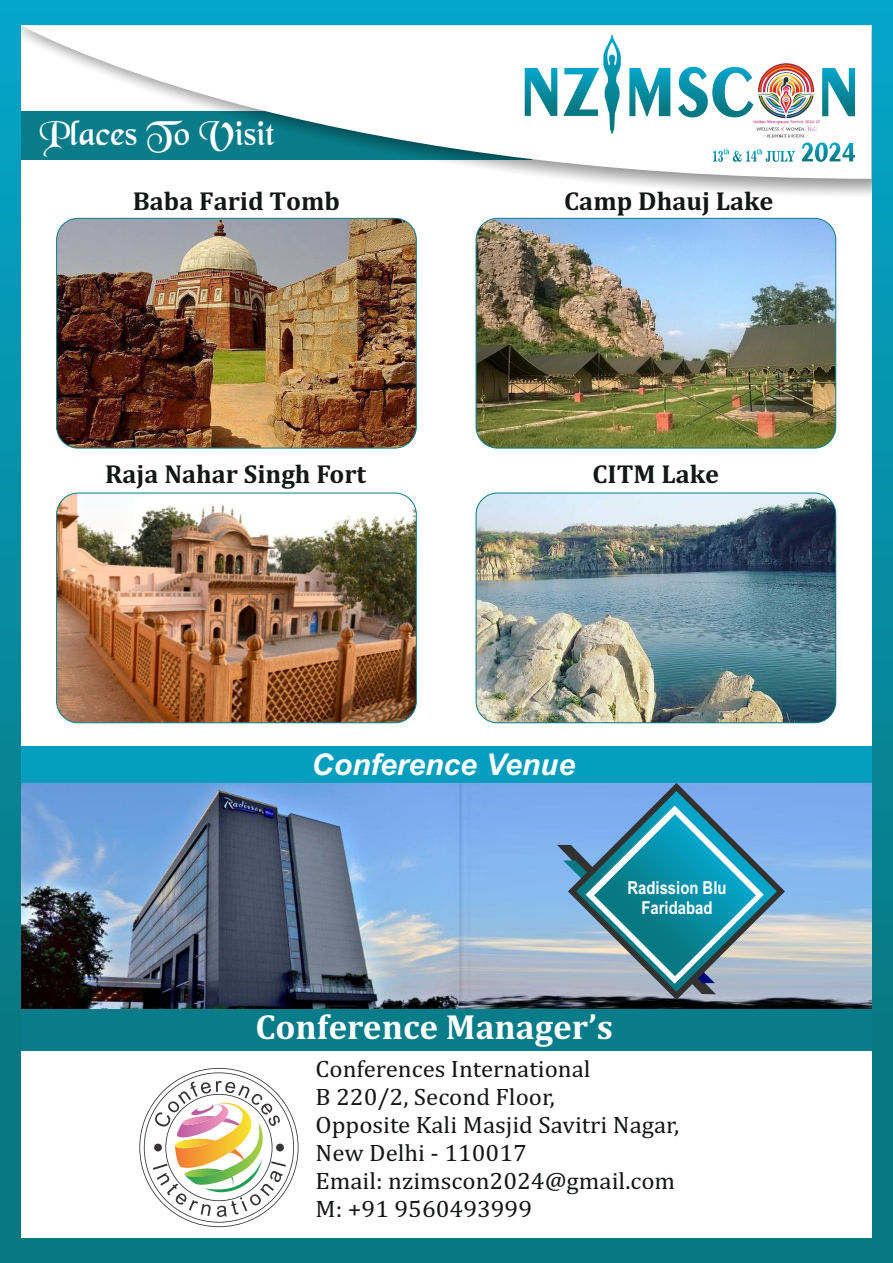
<style>
.page{position:relative;width:893px;height:1263px;background:#fff}
.page>*{position:absolute;margin:0;border:0;box-sizing:border-box;transform-origin:0 0}
.t1{font:36.6px "Black Chancery";color:#fff}
.t2{font:700 35.25px "Cambria";color:#fefefe}
.t3{font:italic 700 30px "Arial";color:#fff}
.t4{font:700 26.25px "Cambria";color:#151616}
.t5{font:24px/28.2px "Cambria";color:#151616}
.t6{font:700 17.85px/20px "Arial";color:#fff;text-align:center;scale:.83 1}
</style>
<div class="page">
<div style="left:0;top:0;width:893px;height:1263px;background:linear-gradient(to bottom,#05a5c9,#087178)"></div>
<div style="left:21px;top:25px;width:850px;height:1213px;background:#fff"></div>
<svg style="left:578px;top:179px;width:293px;height:16px"></svg>
<svg style="left:21px;top:25px;width:850px;height:154px"></svg>
<img style="left:21px;top:783px;width:850px;height:227px">
<svg style="left:568px;top:783px;width:217px;height:217px;background:#86a2cc"></svg>
<svg style="left:557px;top:791px;width:220px;height:203px;background:#5d9fba"></svg>
<svg style="left:678px;top:67px;width:63px;height:50px"></svg>
<svg style="left:629px;top:68px;width:41px;height:48px"></svg>
<svg style="left:830px;top:68px;width:25px;height:48px"></svg>
<svg style="left:525px;top:35px;width:96px;height:99px"></svg>
<svg style="left:802px;top:142px;width:53px;height:20px"></svg>
<img style="left:741px;top:54px;width:89px;height:90px">
<svg style="left:712px;top:148px;width:83px;height:14px"></svg>
<div style="left:21px;top:746px;width:850px;height:37px;background:#059ebe"></div>
<svg style="left:139px;top:1068px;width:160px;height:159px"></svg>
<div style="left:21px;top:1010px;width:850px;height:41px;background:#087c88"></div>
<img style="left:57px;top:218px;width:359px;height:230px;border-radius:21px">
<div style="left:56px;top:218px;width:361px;height:230px;border:1px solid #087c88;border-radius:21px"></div>
<img style="left:476px;top:218px;width:360px;height:230px;border-radius:21px">
<div style="left:476px;top:218px;width:360px;height:230px;border:1px solid #087c88;border-radius:21px"></div>
<img style="left:57px;top:493px;width:359px;height:230px;border-radius:21px">
<div style="left:56px;top:493px;width:361px;height:230px;border:1px solid #087c88;border-radius:21px"></div>
<img style="left:476px;top:493px;width:360px;height:230px;border-radius:21px">
<div style="left:476px;top:493px;width:360px;height:230px;border:1px solid #087c88;border-radius:21px"></div>
<h1 class="t1" style="left:40px;top:115px;width:237px">Places To Visit</h1>
<p class="t4" style="left:133px;top:189px;width:209px">Baba Farid Tomb</p>
<p class="t4" style="left:564px;top:189px;width:211px">Camp Dhauj Lake</p>
<p class="t4" style="left:105px;top:462px;width:262px">Raja Nahar Singh Fort</p>
<p class="t4" style="left:592px;top:462px;width:128px">CITM Lake</p>
<p class="t3" style="left:312px;top:753px;width:265px">Conference Venue</p>
<p class="t6" style="left:627px;top:879px;width:121px">Radission Blu<br>Faridabad</p>
<h2 class="t2" style="left:255px;top:1011px;width:359px">Conference Manager’s</h2>
<p class="t5" style="left:316px;top:1056px;width:365px">Conferences International<br>B 220/2, Second Floor,<br>Opposite Kali Masjid Savitri Nagar,<br>New Delhi - 110017<br>Email: nzimscon2024@gmail.com<br>M: +91 9560493999</p>
</div>
